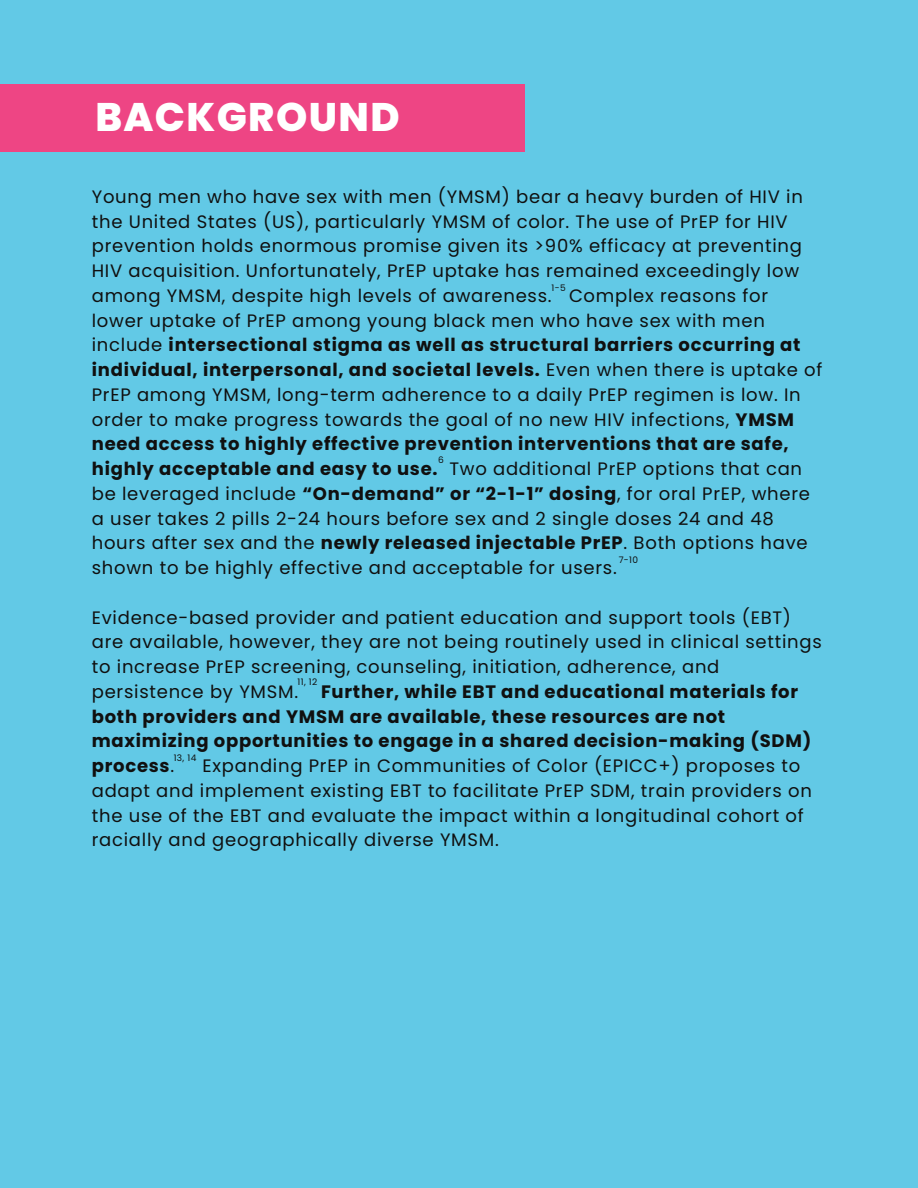
<style>
.page{position:relative;width:918px;height:1188px;background:#62c9e6}
.page>*{position:absolute;margin:0;border:0;box-sizing:border-box;transform-origin:0 0}
.t1{font:800 39.9px "Poppins";letter-spacing:.035em;color:#fff}
.t2{font:18px/24.8px "Poppins";letter-spacing:.04em;color:#101010}
.t3{font:700 18px/24.8px "Poppins";letter-spacing:.04em;color:#101010}
.t4{font:9px "Poppins";letter-spacing:.04em;color:#101010}
.s1{font-weight:700}
.s2{font-weight:400}
</style>
<div class="page">
<div style="left:0;top:84px;width:525px;height:68px;background:#ee4584"></div>
<h1 class="t1" style="left:95px;top:89px;width:306px">BACKGROUND</h1>
<p class="t2" style="left:92px;top:184px;width:732px">Young men who have sex with men (YMSM) bear a heavy burden of HIV in the United States (US), particularly YMSM of color. The use of PrEP for HIV prevention holds enormous promise given its &gt;90% efficacy at preventing HIV acquisition. Unfortunately, PrEP uptake has remained exceedingly low among YMSM, despite high levels of awareness. Complex reasons for lower uptake of PrEP among young black men who have sex with men include <span class="s1">intersectional stigma as well as structural barriers occurring at individual, interpersonal, and societal levels.</span> Even when there is uptake of PrEP among YMSM, long-term adherence to a daily PrEP regimen is low. In order to make progress towards the goal of no new HIV infections, <span class="s1">YMSM need access to highly effective prevention interventions that are safe, highly acceptable and easy to use.</span> Two additional PrEP options that can be leveraged include <span class="s1">“On-demand” or “2-1-1” dosing</span>, for oral PrEP, where a user takes 2 pills 2-24 hours before sex and 2 single doses 24 and 48 hours after sex and the <span class="s1">newly released injectable PrEP</span>. Both options have shown to be highly effective and acceptable for users.</p>
<p class="t2" style="left:92px;top:605px;width:732px">Evidence-based provider and patient education and support tools (EBT) are available, however, they are not being routinely used in clinical settings to increase PrEP screening, counseling, initiation, adherence, and persistence by YMSM.</p>
<p class="t4" style="left:552px;top:282px;width:16px">1-5</p>
<p class="t4" style="left:438px;top:454px;width:7px">6</p>
<p class="t4" style="left:619px;top:554px;width:21px">7-10</p>
<p class="t4" style="left:298px;top:676px;width:21px">11, 12</p>
<p class="t3" style="left:92px;top:679px;width:721px;text-indent:229px">Further, while EBT and educational materials for both providers and YMSM are available, these resources are not maximizing opportunities to engage in a shared decision-making (SDM) process<span class="s2">.</span></p>
<p class="t4" style="left:174px;top:751px;width:24px">13, 14</p>
<p class="t2" style="left:92px;top:753px;width:722px;text-indent:111px">Expanding PrEP in Communities of Color (EPICC+) proposes to adapt and implement existing EBT to facilitate PrEP SDM, train providers on the use of the EBT and evaluate the impact within a longitudinal cohort of racially and geographically diverse YMSM.</p>
</div>
